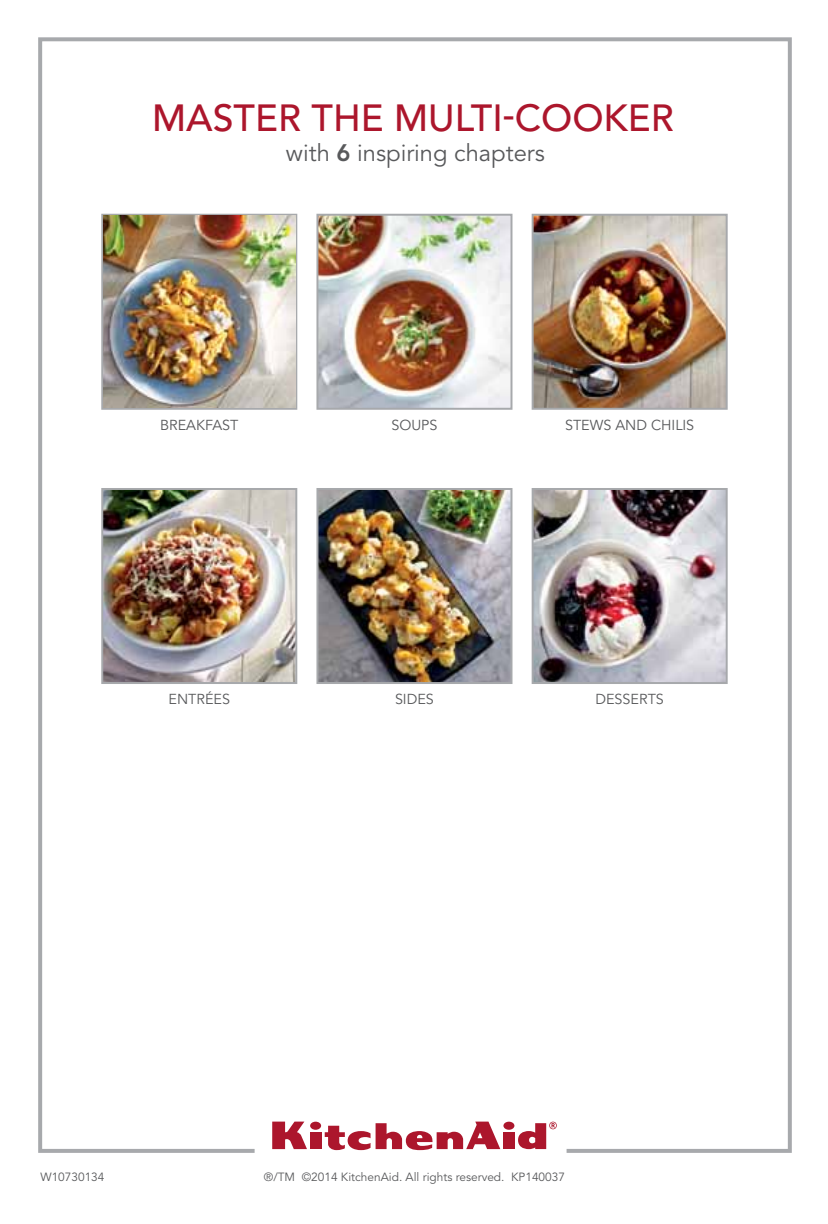
<style>
.page{position:relative;width:828px;height:1224px;background:#fff}
.page>*{position:absolute;margin:0;border:0;box-sizing:border-box;transform-origin:0 0}
.t1{font:500 37.6px "Avenir LT Std";color:#ac162c}
.t2{font:23.8px "Avenir LT Std";color:#58595b}
.t3{font:14.4px "Avenir LT Std";color:#58595b}
.t4{font:11.8px "Avenir LT Std";color:#58595b}
.s1{font-weight:800}
</style>
<div class="page">
<img style="left:38px;top:37px;width:754px;height:1116px">
<img style="left:103px;top:216px;width:192px;height:192px">
<h1 class="t1" style="left:152px;top:96px;width:523px">MASTER THE MULTI-COOKER</h1>
<h2 class="t2" style="left:286px;top:139px;width:260px">with <span class="s1">6</span> inspiring chapters</h2>
<p class="t3" style="left:160px;top:417px;width:80px">BREAKFAST</p>
<p class="t3" style="left:391px;top:417px;width:48px">SOUPS</p>
<p class="t3" style="left:565px;top:417px;width:131px">STEWS AND CHILIS</p>
<p class="t3" style="left:169px;top:691px;width:63px">ENTRÉES</p>
<p class="t3" style="left:395px;top:691px;width:40px">SIDES</p>
<p class="t3" style="left:595px;top:691px;width:70px">DESSERTS</p>
<p class="t4" style="left:40px;top:1170px;width:66px">W10730134</p>
<p class="t4" style="left:264px;top:1170px;width:303px">®/TM ©2014 KitchenAid. All rights reserved. KP140037</p>
</div>
